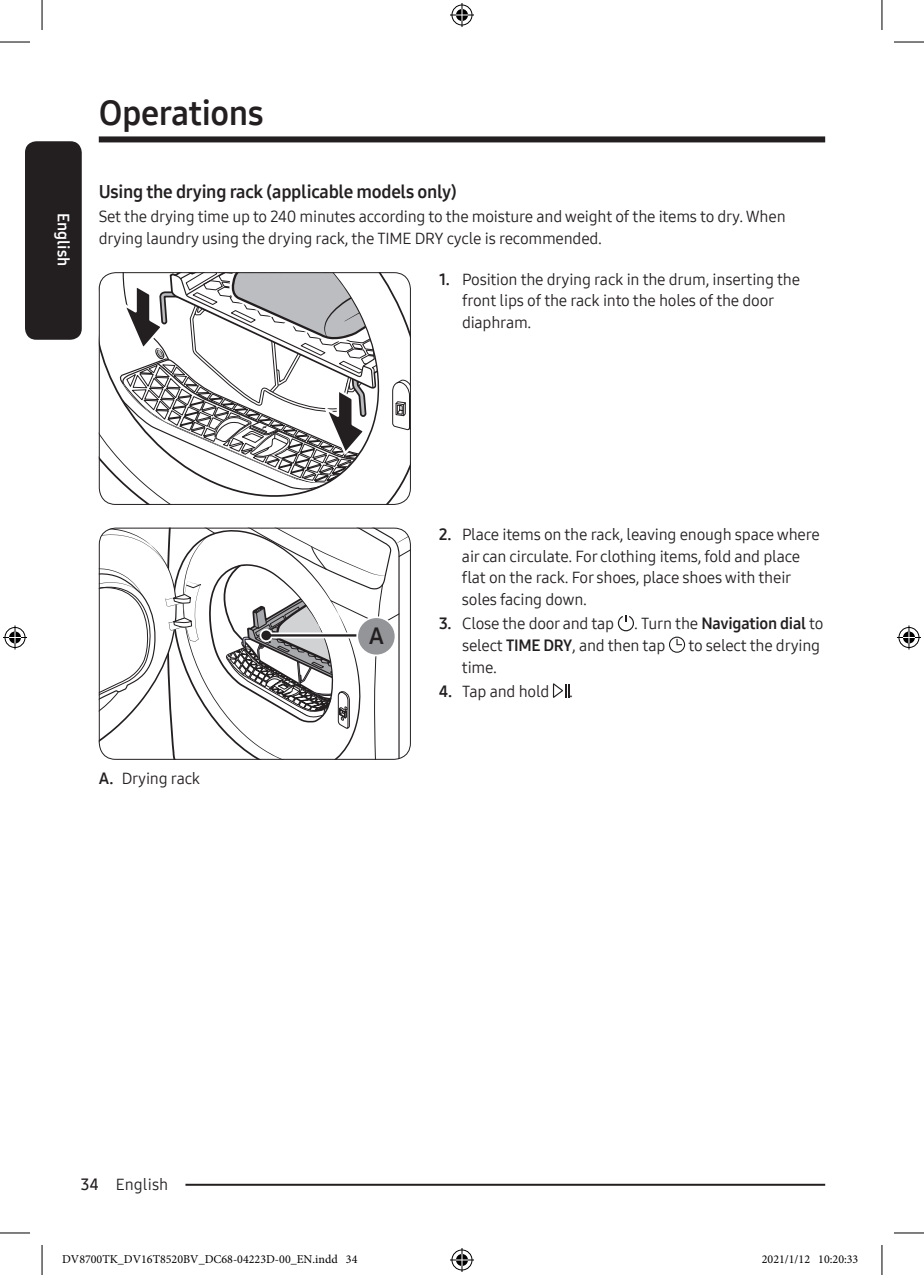
<style>
.page{position:relative;width:924px;height:1275px;background:#fff}
.page>*{position:absolute;margin:0;border:0;box-sizing:border-box;transform-origin:0 0}
.t1{font:34px "Samsung One 700";letter-spacing:-.01em;color:#231f20}
.t2{font:18px "Samsung One 700";letter-spacing:-.015em;color:#231f20}
.t3{font:16px/21.6px "Samsung One 400";letter-spacing:-.015em;color:#231f20}
.t4{font:16px "Samsung One 700";color:#fff}
.t5{font:12px "Minion Pro";color:#000}
.s1{font-family:"Samsung One 700"}
.s2{font-family:"Samsung One 600"}
</style>
<div class="page">
<div style="left:25px;top:141px;width:57px;height:199px;background:#231f20;border-radius:11px"></div>
<div style="left:99px;top:136px;width:725px;height:6px;background:#231f20"></div>
<hr style="left:133px;top:1183px;width:691px;height:2px;background:#231f20">
<div style="left:99px;top:1172px;width:86px;height:20px;background:#fff"></div>
<svg style="left:99px;top:273px;width:215px;height:225px"></svg>
<svg style="left:116px;top:273px;width:294px;height:217px"></svg>
<div style="left:99px;top:272px;width:312px;height:233px;border:1px solid #231f20;border-radius:17px"></div>
<svg style="left:617px;top:615px;width:16px;height:16px"></svg>
<svg style="left:669px;top:636px;width:15px;height:17px"></svg>
<svg style="left:552px;top:683px;width:17px;height:15px"></svg>
<hr style="left:0;top:42px;width:30px;height:1px;background:#000">
<hr style="left:893px;top:42px;width:30px;height:1px;background:#000">
<hr style="left:0;top:1232px;width:30px;height:1px;background:#000">
<hr style="left:893px;top:1232px;width:30px;height:1px;background:#000">
<hr style="left:42px;top:0;width:1px;height:30px;background:#000">
<hr style="left:42px;top:1245px;width:1px;height:30px;background:#000">
<hr style="left:881px;top:0;width:1px;height:30px;background:#000">
<hr style="left:881px;top:1245px;width:1px;height:30px;background:#000">
<svg style="left:450px;top:3px;width:24px;height:24px"></svg>
<svg style="left:450px;top:1248px;width:24px;height:24px"></svg>
<svg style="left:3px;top:625px;width:24px;height:24px"></svg>
<svg style="left:897px;top:625px;width:23px;height:24px"></svg>
<svg style="left:99px;top:527px;width:312px;height:233px"></svg>
<p class="t4" style="left:74px;top:213px;width:55px;rotate:90deg">English</p>
<h1 class="t1" style="left:99px;top:90px;width:166px">Operations</h1>
<p class="t2" style="left:99px;top:179px;width:359px">Using the drying rack (applicable models only)</p>
<p class="t3" style="left:99px;top:206px;width:688px">Set the drying time up to 240 minutes according to the moisture and weight of the items to dry. When drying laundry using the drying rack, the TIME DRY cycle is recommended.</p>
<p class="t3" style="left:462px;top:268px;width:339px;text-indent:-23px"><span class="s1">1.</span> Position the drying rack in the drum, inserting the front lips of the rack into the holes of the door diaphram.</p>
<p class="t3" style="left:99px;top:767px;width:103px"><span class="s1">A.</span> Drying rack</p>
<p class="t3" style="left:462px;top:523px;width:359px;text-indent:-23px"><span class="s1">2.</span> Place items on the rack, leaving enough space where air can circulate. For clothing items, fold and place flat on the rack. For shoes, place shoes with their soles facing down.</p>
<p class="t3" style="left:462px;top:612px;width:363px;text-indent:-23px"><span class="s1">3.</span> Close the door and tap . Turn the <span class="s1">Navigation dial</span> to select <span class="s1">TIME DRY</span>, and then tap</p>
<p class="t3" style="left:688px;top:634px;width:133px">to select the drying</p>
<p class="t3" style="left:462px;top:656px;width:37px">time.</p>
<p class="t3" style="left:439px;top:680px;width:135px"><span class="s1">4.</span> Tap and hold .</p>
<p class="t3" style="left:81px;top:1173px;width:89px"><span class="s2">34</span> English</p>
<p class="t5" style="left:62px;top:1251px;width:297px">DV8700TK_DV16T8520BV_DC68-04223D-00_EN.indd 34</p>
<p class="t5" style="left:761px;top:1251px;width:98px">2021/1/12 10:20:33</p>
</div>
